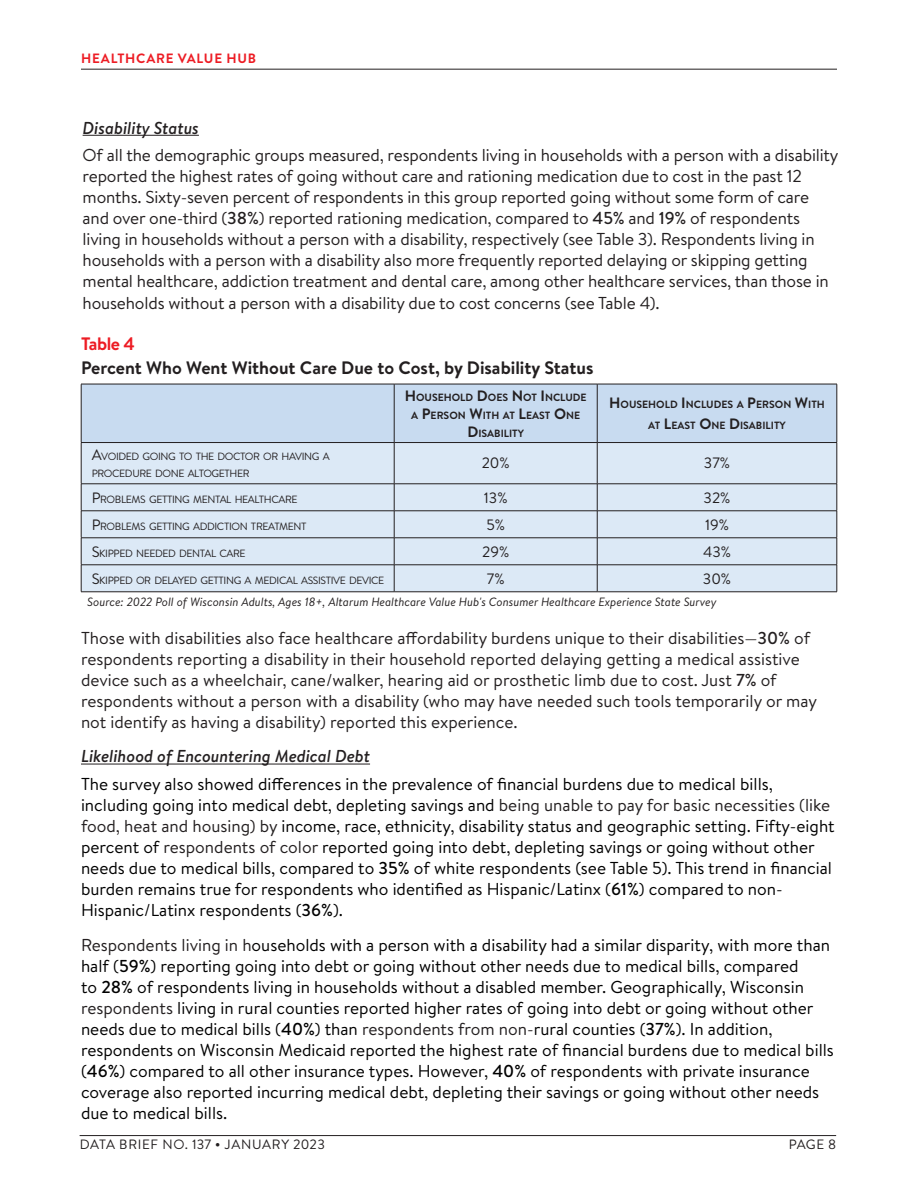
<style>
.page{position:relative;width:918px;height:1188px;background:#fff}
.page>*{position:absolute;margin:0;border:0;box-sizing:border-box;transform-origin:0 0}
.Figure_Title{font:700 18px "Brandon Text";color:#231f20}
.Figure_Title-2{font:700 18px "Brandon Text";letter-spacing:-.025em;color:#ed1c24}
.body{font:17.25px/21px "Brandon Text";color:#000}
.Body_First_Graph{font:17.25px/21.1px "Brandon Text";letter-spacing:-.01em;color:#231f20}
.Body_First_Graph-2{font:17.25px/21px "Brandon Text";color:#000}
.body-2{font:17.25px/21px "Brandon Text";color:#231f20}
.body-3{font:italic 500 17.25px "Brandon Text";color:#231f20}
.Body_First_Graph-3{font:italic 500 17.25px "Brandon Text";color:#231f20}
.t1{font:15px "Brandon Text";color:#231f20}
.t2{font:13.5px "Brandon Text";letter-spacing:.035em;color:#231f20}
.t3{font:700 13.5px "Brandon Text";letter-spacing:.06em;color:#ed1c24}
.t4{font:italic 12px "Brandon Text";color:#231f20}
.Table_Body{font:10.5px/17.2px "Brandon Text";letter-spacing:-.035em;color:#231f20}
.body-4{font:700 10.5px/18px "Brandon Text";color:#231f20;text-align:center}
.s1{font-weight:500}
.s2{font-size:15px}
.s3{color:#231f20}
.s4{font-weight:700}
</style>
<div class="page">
<hr style="left:81px;top:69px;width:756px;height:1px;background:#231f20">
<hr style="left:80px;top:1135px;width:756px;height:1px;background:#231f20">
<div style="left:82px;top:385px;width:755px;height:57px;background:#c8dbf0"></div>
<div style="left:82px;top:443px;width:755px;height:149px;background:#dce9f6"></div>
<hr style="left:81px;top:443px;width:1px;height:41px;background:#231f20">
<hr style="left:394px;top:443px;width:1px;height:41px;background:#231f20">
<hr style="left:597px;top:443px;width:1px;height:41px;background:#231f20">
<hr style="left:837px;top:443px;width:1px;height:41px;background:#231f20">
<svg style="left:81px;top:485px;width:1px;height:107px"></svg>
<svg style="left:394px;top:485px;width:1px;height:107px"></svg>
<svg style="left:597px;top:485px;width:1px;height:107px"></svg>
<svg style="left:837px;top:484px;width:1px;height:108px"></svg>
<hr style="left:394px;top:384px;width:203px;height:1px;background:#231f20">
<hr style="left:597px;top:384px;width:240px;height:1px;background:#231f20">
<hr style="left:81px;top:442px;width:313px;height:1px;background:#231f20">
<hr style="left:394px;top:442px;width:203px;height:1px;background:#231f20">
<hr style="left:597px;top:442px;width:240px;height:1px;background:#231f20">
<hr style="left:837px;top:384px;width:1px;height:58px;background:#231f20">
<hr style="left:81px;top:384px;width:313px;height:1px;background:#231f20">
<hr style="left:81px;top:384px;width:1px;height:58px;background:#231f20">
<hr style="left:394px;top:384px;width:1px;height:58px;background:#231f20">
<hr style="left:597px;top:384px;width:1px;height:58px;background:#231f20">
<hr style="left:81px;top:484px;width:313px;height:1px;background:#231f20">
<hr style="left:394px;top:484px;width:203px;height:1px;background:#231f20">
<hr style="left:597px;top:484px;width:240px;height:1px;background:#231f20">
<hr style="left:81px;top:511px;width:313px;height:1px;background:#231f20">
<hr style="left:394px;top:511px;width:203px;height:1px;background:#231f20">
<hr style="left:597px;top:511px;width:240px;height:1px;background:#231f20">
<hr style="left:81px;top:538px;width:313px;height:1px;background:#231f20">
<hr style="left:394px;top:538px;width:203px;height:1px;background:#231f20">
<hr style="left:597px;top:538px;width:240px;height:1px;background:#231f20">
<hr style="left:81px;top:565px;width:313px;height:1px;background:#231f20">
<hr style="left:394px;top:565px;width:203px;height:1px;background:#231f20">
<hr style="left:597px;top:565px;width:240px;height:1px;background:#231f20">
<hr style="left:81px;top:592px;width:313px;height:1px;background:#231f20">
<hr style="left:394px;top:592px;width:203px;height:1px;background:#231f20">
<hr style="left:597px;top:592px;width:240px;height:1px;background:#231f20">
<hr style="left:83px;top:135px;width:116px;height:1px;background:#231f20">
<hr style="left:81px;top:764px;width:289px;height:1px;background:#231f20">
<p class="t3" style="left:81px;top:49px;width:177px">HEALTHCARE VALUE HUB</p>
<p class="Body_First_Graph-3" style="left:83px;top:116px;width:118px">Disability Status</p>
<p class="Body_First_Graph" style="left:83px;top:144px;width:757px">Of all the demographic groups measured, respondents living in households with a person with a disability reported the highest rates of going without care and rationing medication due to cost in the past 12 months. Sixty-seven percent of respondents in this group reported going without some form of care and over one-third (<span class="s1">38%</span>) reported rationing medication, compared to <span class="s1">45%</span> and <span class="s1">19%</span> of respondents living in households without a person with a disability, respectively (see Table 3). Respondents living in households with a person with a disability also more frequently reported delaying or skipping getting mental healthcare, addiction treatment and dental care, among other healthcare services, than those in households without a person with a disability due to cost concerns (see Table 4).</p>
<p class="Figure_Title-2" style="left:81px;top:332px;width:56px">Table 4</p>
<p class="Figure_Title" style="left:81px;top:356px;width:514px">Percent Who Went Without Care Due to Cost, by Disability Status</p>
<p class="body-4" style="left:405px;top:388px;width:183px"><span class="s2">H</span>OUSEHOLD <span class="s2">D</span>OES <span class="s2">N</span> OT <span class="s2">I</span> NCLU DE<br>A <span class="s2">P</span>ERSON <span class="s2">W</span>ITH AT <span class="s2">L</span>EAST <span class="s2">O</span>NE<br><span class="s2">D</span> ISABILITY</p>
<p class="body-4" style="left:609px;top:394px;width:215px;line-height:21px"><span class="s2">H</span>OUSEHOLD <span class="s2">I</span> NCLU DES A <span class="s2">P</span>ERSON <span class="s2">W</span>ITH<br>AT <span class="s2">L</span>EAST <span class="s2">O</span>NE <span class="s2">D</span> ISABILITY</p>
<p class="Table_Body" style="left:92px;top:447px;width:240px"><span class="s2">A</span>VOIDED GOING TO THE DOCTOR OR HAVING A<br>PROCEDURE DONE ALTOGETHER</p>
<p class="t1" style="left:482px;top:453px;width:30px">20%</p>
<p class="t1" style="left:704px;top:453px;width:28px">37%</p>
<p class="Table_Body" style="left:92px;top:490px;width:207px"><span class="s2">P</span>ROBLEMS GETTING MENTAL HEALTHCARE</p>
<p class="t1" style="left:484px;top:487px;width:25px">13%</p>
<p class="t1" style="left:704px;top:487px;width:28px">32%</p>
<p class="Table_Body" style="left:92px;top:517px;width:216px"><span class="s2">P</span>ROBLEMS GETTING ADDICTION TREATMENT</p>
<p class="t1" style="left:486px;top:514px;width:20px">5%</p>
<p class="t1" style="left:705px;top:514px;width:25px">19%</p>
<p class="Table_Body" style="left:92px;top:544px;width:155px"><span class="s2">S</span>KIPPED NEEDED DENTAL CARE</p>
<p class="t1" style="left:482px;top:541px;width:29px">29%</p>
<p class="t1" style="left:703px;top:541px;width:29px">43%</p>
<p class="Table_Body" style="left:92px;top:571px;width:294px"><span class="s2">S</span>KIPPED OR DELAYED GETTING A MEDICAL ASSISTIVE DEVICE</p>
<p class="t1" style="left:487px;top:568px;width:19px">7%</p>
<p class="t1" style="left:703px;top:568px;width:30px">30%</p>
<p class="t4" style="left:87px;top:594px;width:631px">Source: 2022 Poll of Wisconsin Adults, Ages 18+, Altarum Healthcare Value Hub's Consumer Healthcare Experience State Survey</p>
<p class="body-2" style="left:81px;top:627px;width:738px">Those with disabilities also face healthcare affordability burdens unique to their disabilities—<span class="s1">30%</span> of respondents reporting a disability in their household reported delaying getting a medical assistive device such as a wheelchair, cane/walker, hearing aid or prosthetic limb due to cost. Just <span class="s1">7%</span> of respondents without a person with a disability (who may have needed such tools temporarily or may not identify as having a disability) reported this experience.</p>
<p class="body-3" style="left:81px;top:744px;width:291px">Likelihood of Encountering Medical Debt</p>
<p class="Body_First_Graph-2" style="left:81px;top:773px;width:755px">The survey also showed differences in the prevalence of financial burdens due to medical bills, including going into medical debt, depleting savings and <span class="s3">being unable to pay for basic necessities (like food, heat and housing) by</span> income, race, ethnicity, disability status and geographic setting. Fifty-eight percent of <span class="s3">respondents of color</span> reported going into debt, depleting savings or going without other needs due to medical bills, compared to <span class="s1">35%</span> of white respondents (see Table 5). This trend in financial burden remains true for respondents who identified as Hispanic/Latinx (<span class="s1">61%</span>) compared to non-Hispanic/Latinx respondents (<span class="s1">36%</span>).</p>
<p class="body" style="left:81px;top:934px;width:754px"><span class="s3">Respondents living in h</span>ouseholds with a person with a disability had a similar disparity, with more than half (<span class="s1">59%</span>) reporting going into debt or going without other needs due to medical bills, compared<br>to <span class="s1">28%</span> of respondents living in households without a disabled member. Geographically, Wisconsin <span class="s3">respondents</span> living in rural counties reported higher rates of going into debt or going without other needs due to medical bills (<span class="s1">40%</span>) than <span class="s3">respondents from non-</span>rural counties (<span class="s1">37%</span>). In addition, respondents on Wisconsin Medicaid reported the highest rate of financial burdens due to medical bills (<span class="s1">46%</span>) compared to all other insurance types. However, <span class="s1">40%</span> of respondents with private insurance coverage also reported incurring medical debt, depleting their savings or going without other needs due to medical bills.</p>
<p class="t2" style="left:80px;top:1136px;width:247px">DATA BRIEF NO. 137 <span class="s4">•</span> JANUARY 2023</p>
<p class="t2" style="left:789px;top:1136px;width:49px">PAGE 8</p>
</div>
